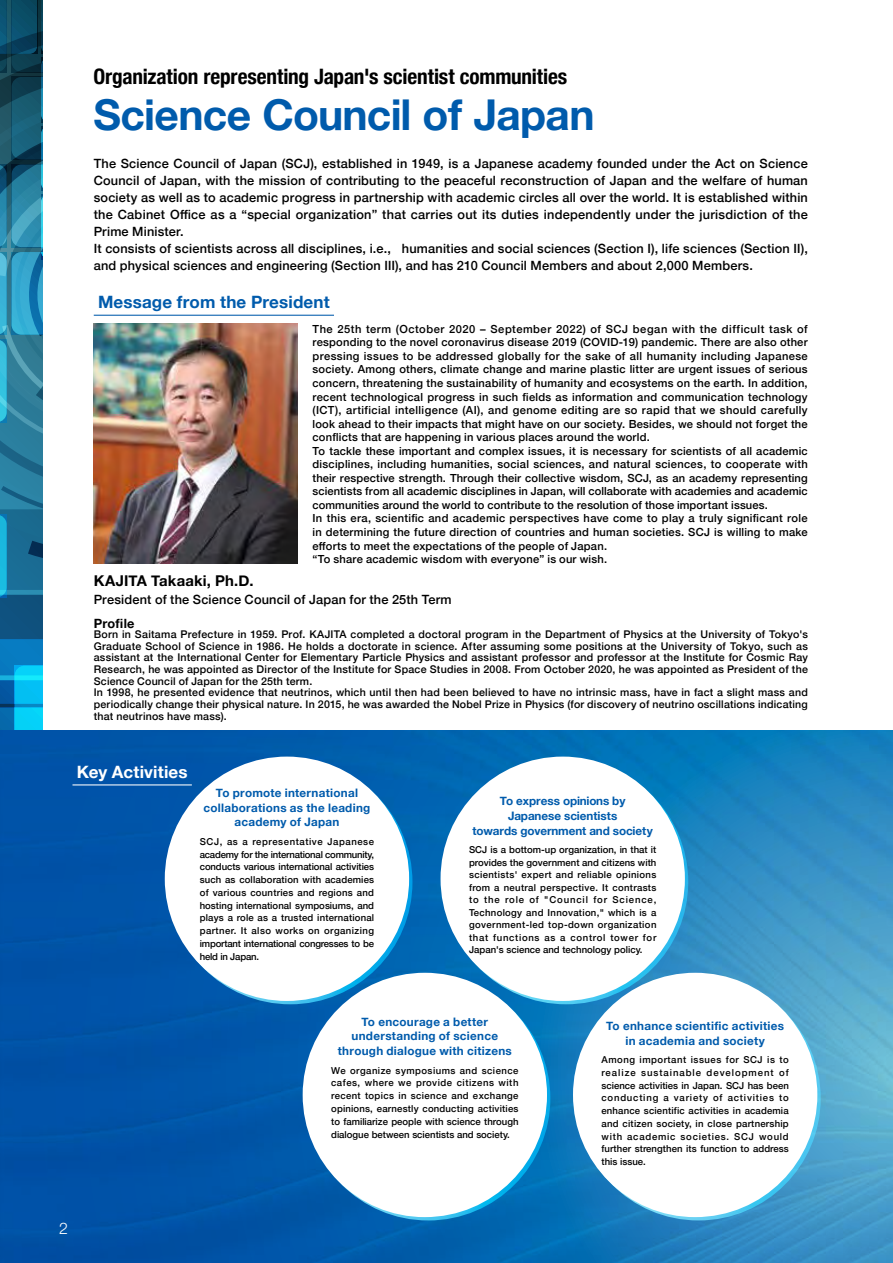
<style>
.page{position:relative;width:893px;height:1263px;background:#fff}
.page>*{position:absolute;margin:0;border:0;box-sizing:border-box;transform-origin:0 0}
.t1{font:700 42.45px "Helvetica Neue";letter-spacing:-.015em;color:#005bac}
.t2{font:700 condensed 21.3px "Helvetica Neue";letter-spacing:-.01em;color:#000}
.t3{font:700 16.95px "Helvetica Neue";letter-spacing:.01em;color:#005bac}
.t4{font:700 16.95px "Helvetica Neue";letter-spacing:.01em;color:#fff}
.t5{font:300 15.9px "Helvetica Neue LT Pro";color:#fff}
.t6{font:700 14.85px "Helvetica Neue";letter-spacing:.01em;color:#000}
.t7{font:500 12.75px/17px "Helvetica Neue";letter-spacing:.015em;color:#000}
.t8{font:700 12.75px "Helvetica Neue";letter-spacing:.02em;color:#000}
.t9{font:700 11.7px/14.9px "Helvetica Neue";letter-spacing:.02em;color:#005bac;text-align:center}
.t10{font:700 11.7px/14.9px "Helvetica Neue";letter-spacing:-.01em;color:#005bac;text-align:center}
.t11{font:500 11.1px/13.5px "Helvetica Neue";letter-spacing:.02em;color:#000}
.t12{font:500 10.65px/11.7px "Helvetica Neue";letter-spacing:.02em;color:#000}
.t13{font:500 9.6px/12.8px "Helvetica Neue";color:#000;text-align:justify}
</style>
<div class="page">
<svg style="left:0;top:0;width:43px;height:730px;background:#1e7799"></svg>
<svg style="left:0;top:730px;width:893px;height:533px;background:#126db3"></svg>
<div style="left:441px;top:756px;width:244px;height:245px;background:#fff;border-radius:50%"></div>
<svg style="left:576px;top:976px;width:245px;height:244px"></svg>
<div style="left:573px;top:973px;width:244px;height:244px;background:#fff;border-radius:50%"></div>
<div style="left:165px;top:756px;width:244px;height:245px;background:#fff;border-radius:50%"></div>
<img style="left:94px;top:323px;width:203px;height:240px">
<hr style="left:94px;top:315px;width:240px;height:1px;background:#005bac">
<hr style="left:72px;top:784px;width:120px;height:1px;background:#fff">
<div style="left:303px;top:973px;width:244px;height:244px;background:#fff;border-radius:50%"></div>
<h2 class="t2" style="left:93px;top:59px;width:475px">Organization representing Japan's scientist communities</h2>
<h1 class="t1" style="left:93px;top:82px;width:503px">Science Council of Japan</h1>
<p class="t7" style="left:94px;top:154px;width:716px">The Science Council of Japan (SCJ), established in 1949, is a Japanese academy founded under the Act on Science Council of Japan, with the mission of contributing to the peaceful reconstruction of Japan and the welfare of human society as well as to academic progress in partnership with academic circles all over the world. It is established within the Cabinet Office as a “special organization” that carries out its duties independently under the jurisdiction of the Prime Minister.<br>It consists of scientists across all disciplines, i.e., humanities and social sciences (Section Ⅰ), life sciences (Section Ⅱ), and physical sciences and engineering (Section Ⅲ), and has 210 Council Members and about 2,000 Members.</p>
<h3 class="t3" style="left:98px;top:289px;width:233px">Message from the President</h3>
<p class="t11" style="left:312px;top:321px;width:497px">The 25th term (October 2020 – September 2022) of SCJ began with the difficult task of responding to the novel coronavirus disease 2019 (COVID-19) pandemic. There are also other pressing issues to be addressed globally for the sake of all humanity including Japanese society. Among others, climate change and marine plastic litter are urgent issues of serious concern, threatening the sustainability of humanity and ecosystems on the earth. In addition, recent technological progress in such fields as information and communication technology (ICT), artificial intelligence (AI), and genome editing are so rapid that we should carefully look ahead to their impacts that might have on our society. Besides, we should not forget the conflicts that are happening in various places around the world.<br>To tackle these important and complex issues, it is necessary for scientists of all academic disciplines, including humanities, social sciences, and natural sciences, to cooperate with their respective strength. Through their collective wisdom, SCJ, as an academy representing scientists from all academic disciplines in Japan, will collaborate with academies and academic communities around the world to contribute to the resolution of those important issues.<br>In this era, scientific and academic perspectives have come to play a truly significant role in determining the future direction of countries and human societies. SCJ is willing to make efforts to meet the expectations of the people of Japan.<br>“To share academic wisdom with everyone” is our wish.</p>
<h3 class="t6" style="left:94px;top:569px;width:161px">KAJITA Takaaki, Ph.D.</h3>
<p class="t7" style="left:94px;top:590px;width:359px">President of the Science Council of Japan for the 25th Term</p>
<p class="t8" style="left:94px;top:613px;width:42px">Profile</p>
<p class="t12" style="left:94px;top:627px;width:716px">Born in Saitama Prefecture in 1959. Prof. KAJITA completed a doctoral program in the Department of Physics at the University of Tokyo's Graduate School of Science in 1986. He holds a doctorate in science. After assuming some positions at the University of Tokyo, such as assistant at the International Center for Elementary Particle Physics and assistant professor and professor at the Institute for Cosmic Ray Research, he was appointed as Director of the Institute for Space Studies in 2008. From October 2020, he was appointed as President of the Science Council of Japan for the 25th term.<br>In 1998, he presented evidence that neutrinos, which until then had been believed to have no intrinsic mass, have in fact a slight mass and periodically change their physical nature. In 2015, he was awarded the Nobel Prize in Physics (for discovery of neutrino oscillations indicating that neutrinos have mass).</p>
<h3 class="t4" style="left:77px;top:758px;width:112px">Key Activities</h3>
<p class="t9" style="left:204px;top:785px;width:168px">To promote international collaborations as the leading academy of Japan</p>
<p class="t13" style="left:200px;top:834px;width:176px">SCJ, as a representative Japanese academy for the international community, conducts various international activities such as collaboration with academies of various countries and regions and hosting international symposiums, and plays a role as a trusted international partner. It also works on organizing important international congresses to be held in Japan.</p>
<p class="t10" style="left:472px;top:794px;width:182px">To express opinions by<br>Japanese scientists<br>towards government and society</p>
<p class="t13" style="left:469px;top:843px;width:189px">SCJ is a bottom-up organization, in that it provides the government and citizens with scientists' expert and reliable opinions from a neutral perspective. It contrasts to the role of "Council for Science, Technology and Innovation," which is a government-led top-down organization that functions as a control tower for Japan's science and technology policy.</p>
<p class="t9" style="left:338px;top:1014px;width:176px">To encourage a better understanding of science through dialogue with citizens</p>
<p class="t13" style="left:331px;top:1063px;width:189px">We organize symposiums and science cafes, where we provide citizens with recent topics in science and exchange opinions, earnestly conducting activities to familiarize people with science through dialogue between scientists and society.</p>
<p class="t9" style="left:606px;top:1018px;width:179px">To enhance scientific activities in academia and society</p>
<p class="t13" style="left:601px;top:1052px;width:189px">Among important issues for SCJ is to realize sustainable development of science activities in Japan. SCJ has been conducting a variety of activities to enhance scientific activities in academia and citizen society, in close partnership with academic societies. SCJ would further strengthen its function to address this issue.</p>
<h3 class="t5" style="left:59px;top:1219px;width:10px">2</h3>
</div>
